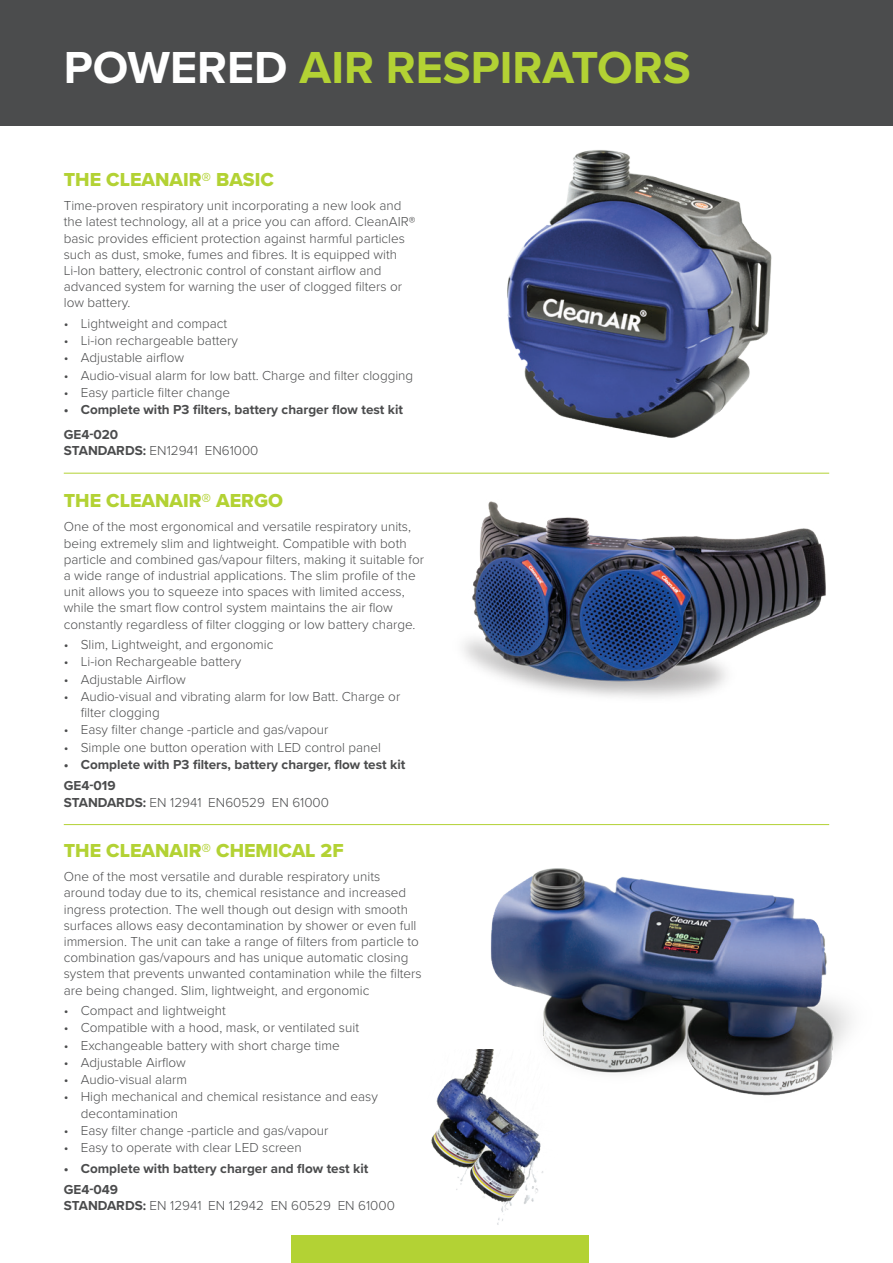
<style>
.page{position:relative;width:893px;height:1263px;background:#fff}
.page>*{position:absolute;margin:0;border:0;box-sizing:border-box;transform-origin:0 0}
.t1{font:700 46.5px "Proxima Nova";color:#b3d234}
.t2{font:19.5px "Proxima Nova Extrabld";color:#b3d234}
.t3{font:300 13.5px/16.2px "Proxima Nova";color:#4b4c4d}
.t4{font:700 13.5px/21.5px "Proxima Nova";color:#4b4c4d}
.s1{color:#fff}
.s2{font-weight:700}
</style>
<div class="page">
<div style="left:0;top:0;width:893px;height:126px;background:#4b4c4d"></div>
<div style="left:291px;top:1235px;width:298px;height:28px;background:#b3d234"></div>
<img style="left:507px;top:150px;width:265px;height:288px">
<img style="left:463px;top:501px;width:363px;height:197px">
<img style="left:490px;top:868px;width:361px;height:228px">
<img style="left:431px;top:1049px;width:142px;height:176px">
<hr style="left:64px;top:473px;width:765px;height:1px;background:#b3d234">
<hr style="left:64px;top:824px;width:765px;height:1px;background:#b3d234">
<h1 class="t1" style="left:64px;top:32px;width:628px"><span class="s1">POWERED</span> AIR RESPIRATORS</h1>
<h2 class="t2" style="left:64px;top:164px;width:212px">THE CLEANAIR® BASIC</h2>
<p class="t3" style="left:64px;top:197px;width:353px">Time-proven respiratory unit incorporating a new look and the latest technology, all at a price you can afford. CleanAIR® basic provides efficient protection against harmful particles such as dust, smoke, fumes and fibres. It is equipped with Li-Ion battery, electronic control of constant airflow and advanced system for warning the user of clogged filters or low battery.</p>
<p class="t3" style="left:64px;top:315px;width:165px">• Lightweight and compact</p>
<p class="t3" style="left:64px;top:332px;width:176px">• Li-ion rechargeable battery</p>
<p class="t3" style="left:64px;top:349px;width:122px">• Adjustable airflow</p>
<p class="t3" style="left:64px;top:366px;width:351px">• Audio-visual alarm for low batt. Charge and filter clogging</p>
<p class="t3" style="left:64px;top:384px;width:168px">• Easy particle filter change</p>
<p class="t4" style="left:64px;top:397px;width:341px;line-height:24.8px">• Complete with P3 filters, battery charger flow test kit<br>GE4-020</p>
<p class="t3" style="left:64px;top:442px;width:196px"><span class="s2">STANDARDS:</span> EN12941 EN61000</p>
<h2 class="t2" style="left:64px;top:486px;width:221px">THE CLEANAIR® AERGO</h2>
<p class="t3" style="left:64px;top:518px;width:362px">One of the most ergonomical and versatile respiratory units, being extremely slim and lightweight. Compatible with both particle and combined gas/vapour filters, making it suitable for a wide range of industrial applications. The slim profile of the unit allows you to squeeze into spaces with limited access, while the smart flow control system maintains the air flow constantly regardless of filter clogging or low battery charge.</p>
<p class="t3" style="left:64px;top:636px;width:211px">• Slim, Lightweight, and ergonomic</p>
<p class="t3" style="left:64px;top:653px;width:179px">• Li-ion Rechargeable battery</p>
<p class="t3" style="left:64px;top:670px;width:124px">• Adjustable Airflow</p>
<p class="t3" style="left:81px;top:687px;width:321px;text-indent:-17px">• Audio-visual and vibrating alarm for low Batt. Charge or filter clogging</p>
<p class="t3" style="left:64px;top:721px;width:266px">• Easy filter change -particle and gas/vapour</p>
<p class="t3" style="left:64px;top:738px;width:319px">• Simple one button operation with LED control panel</p>
<p class="t4" style="left:64px;top:753px;width:343px">• Complete with P3 filters, battery charger, flow test kit<br>GE4-019</p>
<p class="t3" style="left:64px;top:793px;width:267px"><span class="s2">STANDARDS:</span> EN 12941 EN60529 EN 61000</p>
<h2 class="t2" style="left:64px;top:835px;width:282px">THE CLEANAIR® CHEMICAL 2F</h2>
<p class="t3" style="left:64px;top:868px;width:359px">One of the most versatile and durable respiratory units around today due to its, chemical resistance and increased ingress protection. The well though out design with smooth surfaces allows easy decontamination by shower or even full immersion. The unit can take a range of filters from particle to combination gas/vapours and has unique automatic closing system that prevents unwanted contamination while the filters are being changed. Slim, lightweight, and ergonomic</p>
<p class="t3" style="left:64px;top:1002px;width:163px">• Compact and lightweight</p>
<p class="t3" style="left:64px;top:1019px;width:297px">• Compatible with a hood, mask, or ventilated suit</p>
<p class="t3" style="left:64px;top:1036px;width:277px">• Exchangeable battery with short charge time</p>
<p class="t3" style="left:64px;top:1053px;width:124px">• Adjustable Airflow</p>
<p class="t3" style="left:64px;top:1071px;width:125px">• Audio-visual alarm</p>
<p class="t3" style="left:81px;top:1088px;width:299px;text-indent:-17px">• High mechanical and chemical resistance and easy decontamination</p>
<p class="t3" style="left:64px;top:1121px;width:266px">• Easy filter change -particle and gas/vapour</p>
<p class="t3" style="left:64px;top:1139px;width:240px">• Easy to operate with clear LED screen</p>
<p class="t4" style="left:64px;top:1157px;width:306px">• Complete with battery charger and flow test kit<br>GE4-049</p>
<p class="t3" style="left:64px;top:1197px;width:333px"><span class="s2">STANDARDS:</span> EN 12941 EN 12942 EN 60529 EN 61000</p>
</div>
